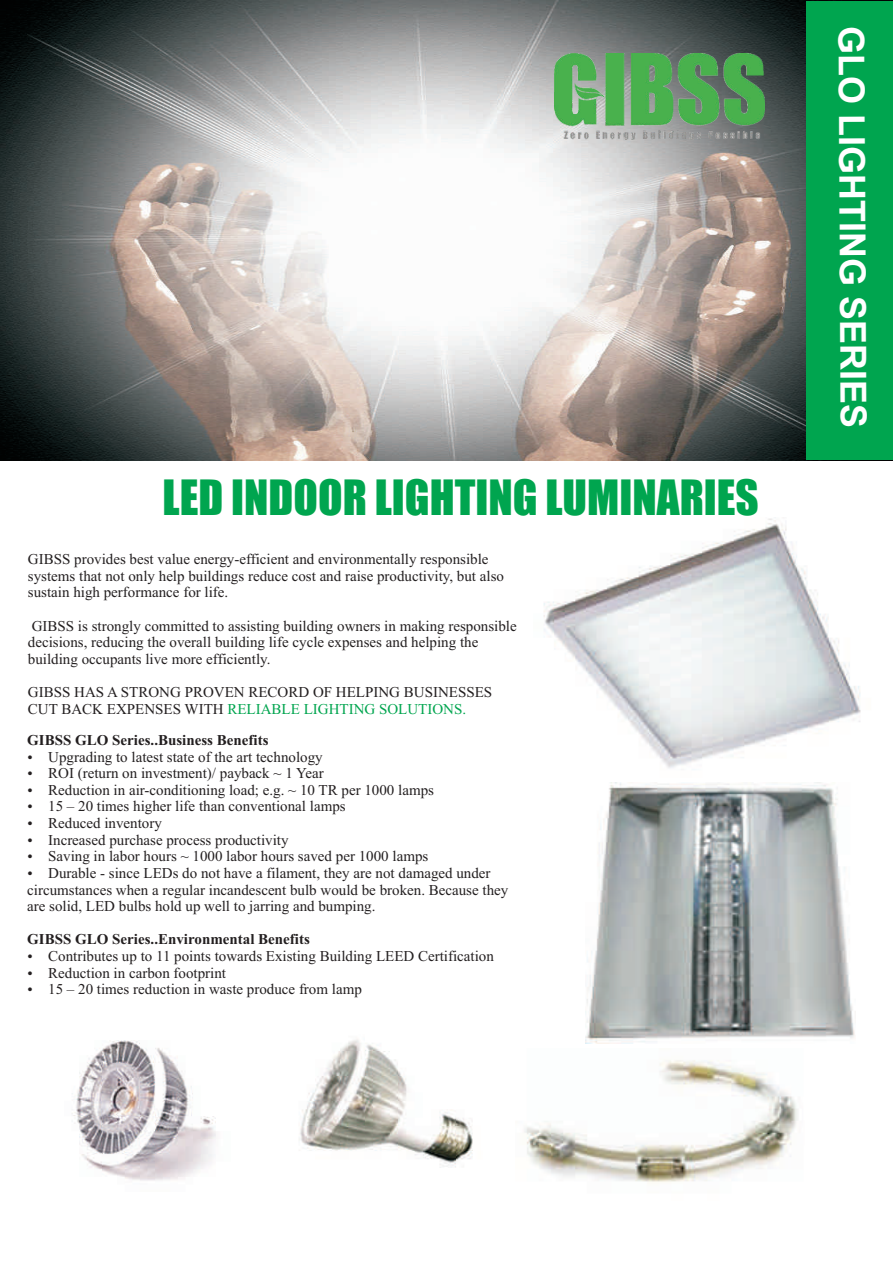
<style>
.page{position:relative;width:893px;height:1263px;background:#fff}
.page>*{position:absolute;margin:0;border:0;box-sizing:border-box;transform-origin:0 0}
.t1{font:45px "Impact";color:#00a54f}
.t2{font:700 36px "Arial";letter-spacing:-.005em;color:#fff}
.t3{font:15px/16.6px "Times New Roman";color:#231f20}
.t4{font:700 15px "Times New Roman";color:#231f20}
.s1{color:#00a54f}
</style>
<div class="page">
<img style="left:0;top:0;width:893px;height:460px">
<div style="left:806px;top:1px;width:87px;height:459px;background:#00a54f"></div>
<img style="left:72px;top:1040px;width:144px;height:141px">
<img style="left:299px;top:1039px;width:174px;height:129px">
<img style="left:544px;top:518px;width:317px;height:250px">
<img style="left:585px;top:783px;width:270px;height:261px">
<img style="left:524px;top:1060px;width:274px;height:122px">
<img style="left:555px;top:53px;width:209px;height:87px">
<h1 class="t1" style="left:163px;top:479px;width:598px">LED INDOOR LIGHTING LUMINARIES</h1>
<p class="t3" style="left:28px;top:552px;width:478px">GIBSS provides best value energy-efficient and environmentally responsible systems that not only help buildings reduce cost and raise productivity, but also sustain high performance for life.</p>
<p class="t3" style="left:28px;top:619px;width:490px">GIBSS is strongly committed to assisting building owners in making responsible decisions, reducing the overall building life cycle expenses and helping the building occupants live more efficiently.</p>
<p class="t3" style="left:28px;top:685px;width:466px">GIBSS HAS A STRONG PROVEN RECORD OF HELPING BUSINESSES<br>CUT BACK EXPENSES WITH <span class="s1">RELIABLE LIGHTING SOLUTIONS.</span></p>
<p class="t4" style="left:27px;top:735px;width:243px">GIBSS GLO Series..Business Benefits</p>
<p class="t3" style="left:48px;top:750px;width:276px">Upgrading to latest state of the art technology</p>
<p class="t3" style="left:48px;top:766px;width:277px">ROI (return on investment)/ payback ~ 1 Year</p>
<p class="t3" style="left:48px;top:783px;width:387px">Reduction in air-conditioning load; e.g. ~ 10 TR per 1000 lamps</p>
<p class="t3" style="left:48px;top:799px;width:299px">15 – 20 times higher life than conventional lamps</p>
<p class="t3" style="left:48px;top:816px;width:115px">Reduced inventory</p>
<p class="t3" style="left:48px;top:833px;width:242px">Increased purchase process productivity</p>
<p class="t3" style="left:48px;top:849px;width:382px">Saving in labor hours ~ 1000 labor hours saved per 1000 lamps</p>
<p class="t3" style="left:48px;top:866px;width:444px">Durable - since LEDs do not have a filament, they are not damaged under</p>
<p class="t3" style="left:27px;top:883px;width:483px">circumstances when a regular incandescent bulb would be broken. Because they</p>
<p class="t3" style="left:27px;top:899px;width:350px">are solid, LED bulbs hold up well to jarring and bumping.</p>
<p class="t4" style="left:27px;top:934px;width:284px">GIBSS GLO Series..Environmental Benefits</p>
<p class="t3" style="left:48px;top:949px;width:447px">Contributes up to 11 points towards Existing Building LEED Certification<br>Reduction in carbon footprint<br>15 – 20 times reduction in waste produce from lamp</p>
<h2 class="t2" style="left:866px;top:26px;width:404px;rotate:90deg">GLO LIGHTING SERIES</h2>
</div>
